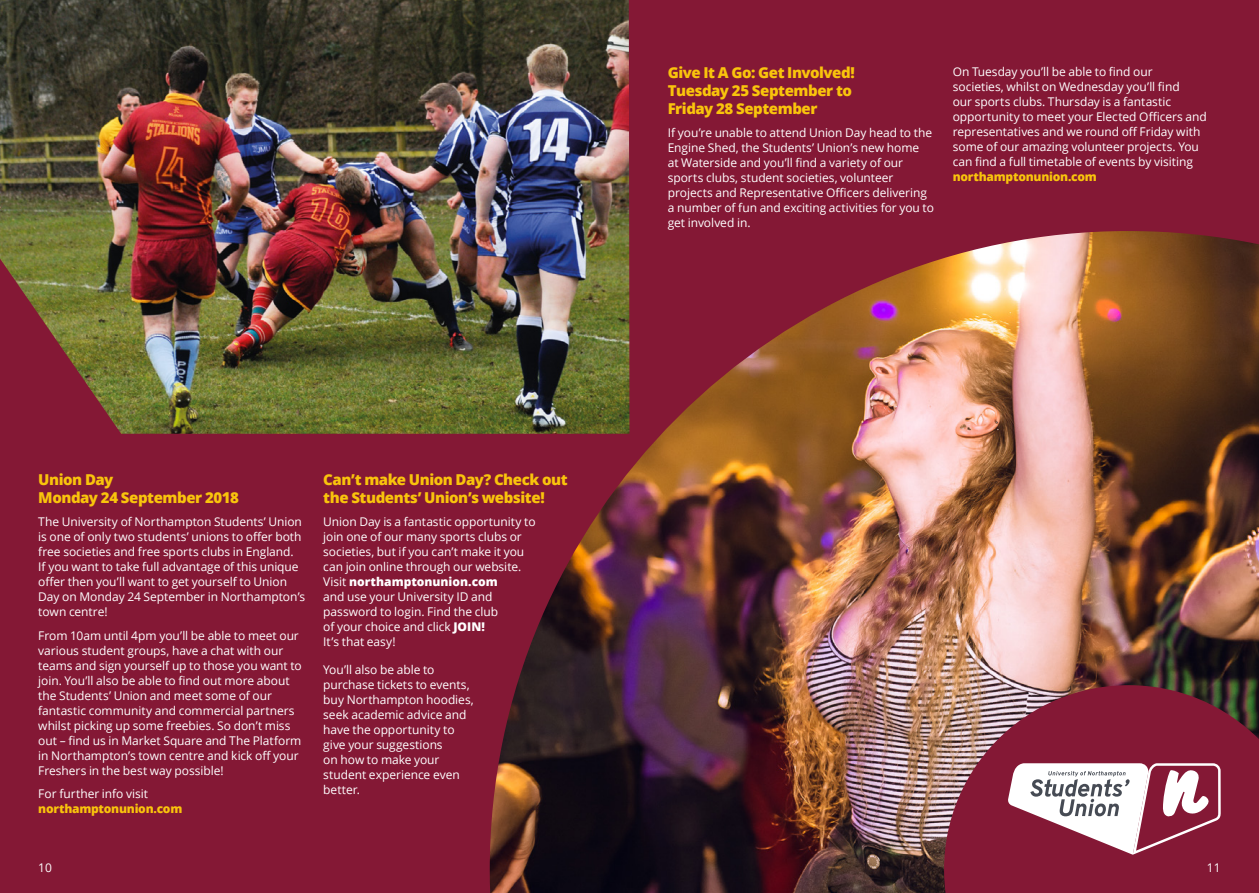
<style>
.page{position:relative;width:1259px;height:893px;background:#fff}
.page>*{position:absolute;margin:0;border:0;box-sizing:border-box;transform-origin:0 0}
.Sub_Heading{font:800 15px/18px "Open Sans";letter-spacing:-.03em;color:#f9c40c}
.Body_Text{font:12px/15px "Open Sans";letter-spacing:-.005em;color:#fff}
.Body_Text-2{font:800 12px/15px "Open Sans";letter-spacing:-.02em;color:#f9c40c}
.s1{font-weight:400;color:#fff}
.s2{font-weight:800}
.s3{font-weight:800;color:#f9c40c}
</style>
<div class="page">
<div style="left:0;top:0;width:642px;height:893px;background:#841835"></div>
<div style="left:617px;top:0;width:642px;height:893px;background:#841835"></div>
<img style="left:490px;top:231px;width:769px;height:662px">
<img style="left:0;top:0;width:629px;height:434px">
<svg style="left:1007px;top:763px;width:213px;height:92px"></svg>
<p class="Sub_Heading" style="left:38px;top:469px;width:202px">Union Day<br>Monday 24 September 2018</p>
<p class="Body_Text" style="left:38px;top:514px;width:268px">The University of Northampton Students’ Union is one of only two students’ unions to offer both free societies and free sports clubs in England.<br>If you want to take full advantage of this unique offer then you’ll want to get yourself to Union Day on Monday 24 September in Northampton’s town centre!</p>
<p class="Body_Text" style="left:38px;top:627px;width:265px">From 10am until 4pm you’ll be able to meet our various student groups, have a chat with our teams and sign yourself up to those you want to join. You’ll also be able to find out more about the Students’ Union and meet some of our fantastic community and commercial partners whilst picking up some freebies. So don’t miss out – find us in Market Square and The Platform in Northampton’s town centre and kick off your Freshers in the best way possible!</p>
<p class="Body_Text-2" style="left:38px;top:786px;width:146px"><span class="s1">For further info visit </span>northamptonunion.com</p>
<p class="Sub_Heading" style="left:323px;top:469px;width:246px">Can’t make Union Day? Check out the Students’ Union’s website!</p>
<p class="Body_Text" style="left:323px;top:514px;width:214px">Union Day is a fantastic opportunity to join one of our many sports clubs or societies, but if you can’t make it you can join online through our website.<br>Visit <span class="s2">northamptonunion.com<br></span>and use your University ID and password to login. Find the club<br>of your choice and click <span class="s2">JOIN!<br></span>It’s that easy!</p>
<p class="Body_Text" style="left:323px;top:662px;width:152px">You’ll also be able to purchase tickets to events, buy Northampton hoodies, seek academic advice and have the opportunity to give your suggestions<br>on how to make your student experience even better.</p>
<p class="Sub_Heading" style="left:668px;top:63px;width:188px">Give It A Go: Get Involved!<br>Tuesday 25 September to<br>Friday 28 September</p>
<p class="Body_Text" style="left:668px;top:125px;width:268px">If you’re unable to attend Union Day head to the Engine Shed, the Students’ Union’s new home<br>at Waterside and you’ll find a variety of our sports clubs, student societies, volunteer projects and Representative Officers delivering a number of fun and exciting activities for you to get involved in.</p>
<p class="Body_Text" style="left:952px;top:63px;width:256px">On Tuesday you’ll be able to find our<br>societies, whilst on Wednesday you’ll find<br>our sports clubs. Thursday is a fantastic opportunity to meet your Elected Officers and representatives and we round off Friday with some of our amazing volunteer projects. You can find a full timetable of events by visiting <span class="s3">northamptonunion.com</span></p>
<p class="Body_Text" style="left:38px;top:860px;width:15px">10</p>
<p class="Body_Text" style="left:1206px;top:860px;width:15px">11</p>
</div>
